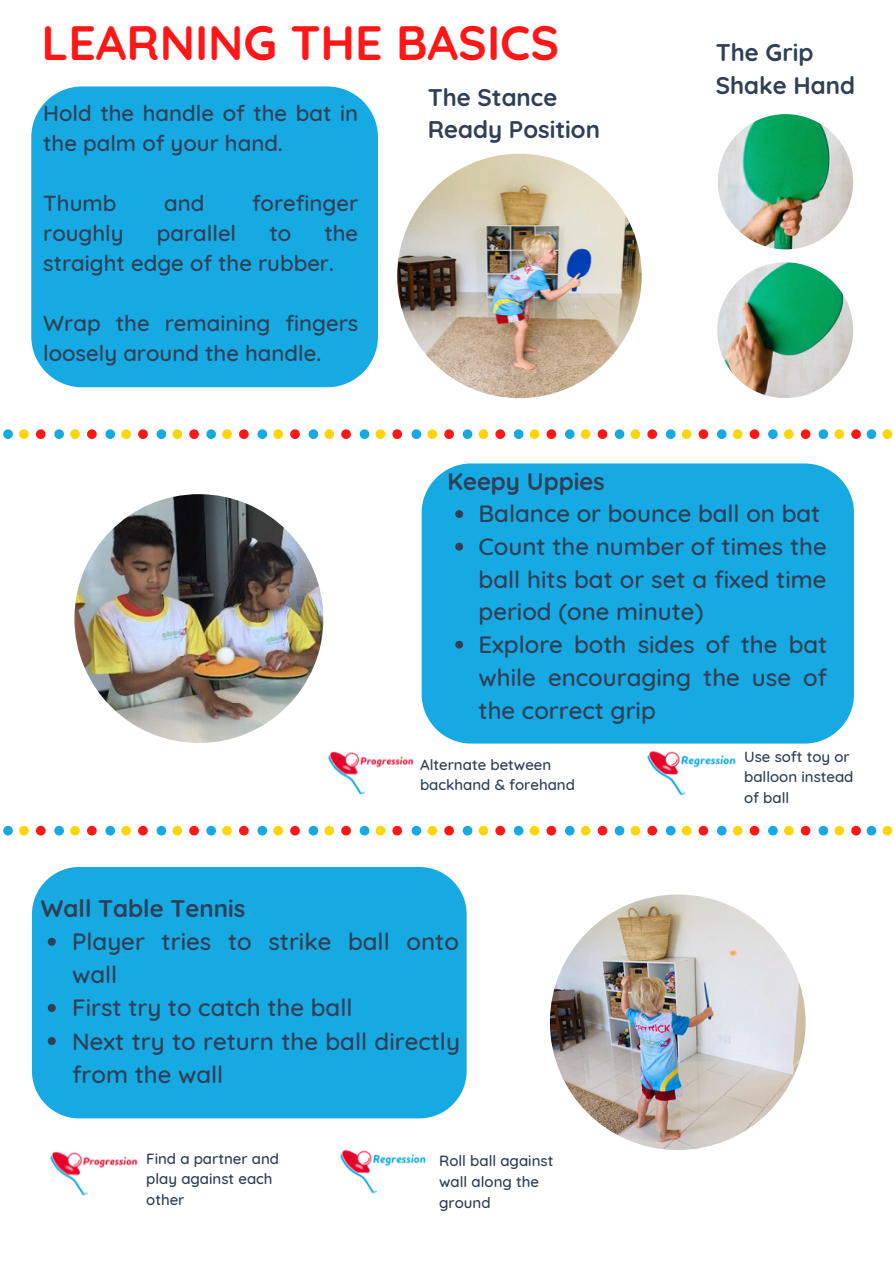
<style>
.page{position:relative;width:894px;height:1264px;background:#fff}
.page>*{position:absolute;margin:0;border:0;box-sizing:border-box;transform-origin:0 0}
.t1{font:700 48px "Quicksand";color:#ff1616}
.t2{font:500 24px/32.7px "Quicksand";color:#2f3f55}
.t3{font:700 24px/33.3px "Quicksand";color:#2f3f55}
.t4{font:500 22.2px/30px "Quicksand";color:#2f3f55}
.t5{font:500 15px/20.5px "Quicksand";color:#2f3f55}
</style>
<div class="page">
<div style="left:421px;top:463px;width:432px;height:280px;background:#16a9e2;border-radius:49px"></div>
<img style="left:74px;top:494px;width:249px;height:249px;border-radius:50%">
<div style="left:32px;top:867px;width:434px;height:251px;background:#16a9e2;border-radius:47px"></div>
<svg style="left:48px;top:937px;width:8px;height:8px"></svg>
<svg style="left:48px;top:1004px;width:8px;height:7px"></svg>
<svg style="left:48px;top:1037px;width:8px;height:8px"></svg>
<img style="left:549px;top:894px;width:256px;height:256px;border-radius:50%">
<img style="left:717px;top:114px;width:135px;height:135px;border-radius:50%">
<img style="left:717px;top:262px;width:135px;height:136px;border-radius:50%">
<img style="left:397px;top:154px;width:244px;height:244px;border-radius:50%">
<div style="left:31px;top:86px;width:347px;height:301px;background:#16a9e2;border-radius:51px"></div>
<svg style="left:3px;top:429px;width:10px;height:10px"></svg>
<svg style="left:455px;top:510px;width:8px;height:8px"></svg>
<svg style="left:455px;top:543px;width:8px;height:7px"></svg>
<svg style="left:455px;top:640px;width:8px;height:8px"></svg>
<svg style="left:19px;top:429px;width:10px;height:10px"></svg>
<svg style="left:36px;top:429px;width:10px;height:10px"></svg>
<svg style="left:54px;top:429px;width:10px;height:10px"></svg>
<svg style="left:70px;top:429px;width:10px;height:10px"></svg>
<svg style="left:87px;top:429px;width:10px;height:10px"></svg>
<svg style="left:105px;top:429px;width:10px;height:10px"></svg>
<svg style="left:121px;top:429px;width:10px;height:10px"></svg>
<svg style="left:138px;top:429px;width:10px;height:10px"></svg>
<svg style="left:156px;top:429px;width:10px;height:10px"></svg>
<svg style="left:172px;top:429px;width:10px;height:10px"></svg>
<svg style="left:189px;top:429px;width:10px;height:10px"></svg>
<svg style="left:206px;top:429px;width:10px;height:10px"></svg>
<svg style="left:222px;top:429px;width:10px;height:10px"></svg>
<svg style="left:239px;top:429px;width:9px;height:10px"></svg>
<svg style="left:257px;top:429px;width:10px;height:10px"></svg>
<svg style="left:273px;top:429px;width:10px;height:10px"></svg>
<svg style="left:290px;top:429px;width:10px;height:10px"></svg>
<svg style="left:308px;top:429px;width:10px;height:10px"></svg>
<svg style="left:324px;top:429px;width:10px;height:10px"></svg>
<svg style="left:341px;top:429px;width:10px;height:10px"></svg>
<svg style="left:359px;top:429px;width:10px;height:10px"></svg>
<svg style="left:375px;top:429px;width:10px;height:10px"></svg>
<svg style="left:392px;top:429px;width:10px;height:10px"></svg>
<svg style="left:411px;top:429px;width:10px;height:10px"></svg>
<svg style="left:427px;top:429px;width:10px;height:10px"></svg>
<svg style="left:444px;top:429px;width:10px;height:10px"></svg>
<svg style="left:462px;top:429px;width:10px;height:10px"></svg>
<svg style="left:478px;top:429px;width:10px;height:10px"></svg>
<svg style="left:495px;top:429px;width:10px;height:10px"></svg>
<svg style="left:513px;top:429px;width:10px;height:10px"></svg>
<svg style="left:529px;top:429px;width:10px;height:10px"></svg>
<svg style="left:546px;top:429px;width:10px;height:10px"></svg>
<svg style="left:565px;top:429px;width:9px;height:10px"></svg>
<svg style="left:580px;top:429px;width:10px;height:10px"></svg>
<svg style="left:597px;top:429px;width:10px;height:10px"></svg>
<svg style="left:614px;top:429px;width:10px;height:10px"></svg>
<svg style="left:630px;top:429px;width:10px;height:10px"></svg>
<svg style="left:647px;top:429px;width:10px;height:10px"></svg>
<svg style="left:665px;top:429px;width:10px;height:10px"></svg>
<svg style="left:681px;top:429px;width:10px;height:10px"></svg>
<svg style="left:698px;top:429px;width:10px;height:10px"></svg>
<svg style="left:717px;top:429px;width:9px;height:10px"></svg>
<svg style="left:732px;top:429px;width:10px;height:10px"></svg>
<svg style="left:749px;top:429px;width:10px;height:10px"></svg>
<svg style="left:768px;top:429px;width:9px;height:10px"></svg>
<svg style="left:784px;top:429px;width:9px;height:10px"></svg>
<svg style="left:800px;top:429px;width:10px;height:10px"></svg>
<svg style="left:818px;top:429px;width:10px;height:10px"></svg>
<svg style="left:834px;top:429px;width:9px;height:10px"></svg>
<svg style="left:851px;top:429px;width:9px;height:10px"></svg>
<svg style="left:866px;top:429px;width:10px;height:10px"></svg>
<svg style="left:882px;top:429px;width:9px;height:10px"></svg>
<svg style="left:3px;top:825px;width:10px;height:10px"></svg>
<svg style="left:19px;top:825px;width:10px;height:10px"></svg>
<svg style="left:36px;top:825px;width:10px;height:10px"></svg>
<svg style="left:54px;top:825px;width:10px;height:10px"></svg>
<svg style="left:70px;top:825px;width:10px;height:10px"></svg>
<svg style="left:87px;top:825px;width:10px;height:10px"></svg>
<svg style="left:105px;top:825px;width:10px;height:10px"></svg>
<svg style="left:121px;top:825px;width:10px;height:10px"></svg>
<svg style="left:138px;top:825px;width:10px;height:10px"></svg>
<svg style="left:156px;top:825px;width:10px;height:10px"></svg>
<svg style="left:172px;top:825px;width:10px;height:10px"></svg>
<svg style="left:189px;top:825px;width:10px;height:10px"></svg>
<svg style="left:206px;top:825px;width:10px;height:10px"></svg>
<svg style="left:222px;top:825px;width:10px;height:10px"></svg>
<svg style="left:239px;top:825px;width:9px;height:10px"></svg>
<svg style="left:257px;top:825px;width:10px;height:10px"></svg>
<svg style="left:273px;top:825px;width:10px;height:10px"></svg>
<svg style="left:290px;top:825px;width:10px;height:10px"></svg>
<svg style="left:308px;top:825px;width:10px;height:10px"></svg>
<svg style="left:324px;top:825px;width:10px;height:10px"></svg>
<svg style="left:341px;top:825px;width:10px;height:10px"></svg>
<svg style="left:359px;top:825px;width:10px;height:10px"></svg>
<svg style="left:375px;top:825px;width:10px;height:10px"></svg>
<svg style="left:392px;top:825px;width:10px;height:10px"></svg>
<svg style="left:411px;top:825px;width:10px;height:10px"></svg>
<svg style="left:427px;top:825px;width:10px;height:10px"></svg>
<svg style="left:444px;top:825px;width:10px;height:10px"></svg>
<svg style="left:462px;top:825px;width:10px;height:10px"></svg>
<svg style="left:478px;top:825px;width:10px;height:10px"></svg>
<svg style="left:495px;top:825px;width:10px;height:10px"></svg>
<svg style="left:513px;top:825px;width:10px;height:10px"></svg>
<svg style="left:529px;top:825px;width:10px;height:10px"></svg>
<svg style="left:546px;top:825px;width:10px;height:10px"></svg>
<svg style="left:565px;top:825px;width:9px;height:10px"></svg>
<svg style="left:580px;top:825px;width:10px;height:10px"></svg>
<svg style="left:597px;top:825px;width:10px;height:10px"></svg>
<svg style="left:614px;top:825px;width:10px;height:10px"></svg>
<svg style="left:630px;top:825px;width:10px;height:10px"></svg>
<svg style="left:647px;top:825px;width:10px;height:10px"></svg>
<svg style="left:665px;top:825px;width:10px;height:10px"></svg>
<svg style="left:681px;top:825px;width:10px;height:10px"></svg>
<svg style="left:698px;top:825px;width:10px;height:10px"></svg>
<svg style="left:717px;top:825px;width:9px;height:10px"></svg>
<svg style="left:732px;top:825px;width:10px;height:10px"></svg>
<svg style="left:749px;top:825px;width:10px;height:10px"></svg>
<svg style="left:768px;top:825px;width:9px;height:10px"></svg>
<svg style="left:784px;top:825px;width:9px;height:10px"></svg>
<svg style="left:800px;top:825px;width:10px;height:10px"></svg>
<svg style="left:818px;top:825px;width:10px;height:10px"></svg>
<svg style="left:834px;top:825px;width:9px;height:10px"></svg>
<svg style="left:851px;top:825px;width:9px;height:10px"></svg>
<svg style="left:866px;top:825px;width:10px;height:10px"></svg>
<svg style="left:882px;top:825px;width:9px;height:10px"></svg>
<img style="left:328px;top:751px;width:86px;height:44px">
<img style="left:647px;top:750px;width:89px;height:46px">
<img style="left:50px;top:1151px;width:88px;height:45px">
<img style="left:340px;top:1149px;width:86px;height:45px">
<h1 class="t1" style="left:41px;top:12px;width:519px">LEARNING THE BASICS</h1>
<p class="t4" style="left:43px;top:97px;width:316px">Hold the handle of the bat in the palm of your hand.</p>
<p class="t4" style="left:43px;top:187px;width:75px">Thumb</p>
<p class="t4" style="left:164px;top:187px;width:42px">and</p>
<p class="t4" style="left:252px;top:187px;width:108px">forefinger</p>
<p class="t4" style="left:43px;top:217px;width:82px">roughly</p>
<p class="t4" style="left:157px;top:217px;width:81px">parallel</p>
<p class="t4" style="left:269px;top:217px;width:23px">to</p>
<p class="t4" style="left:43px;top:217px;width:316px;text-indent:281px">the straight edge of the rubber.</p>
<p class="t4" style="left:43px;top:307px;width:317px">Wrap the remaining fingers loosely around the handle.</p>
<p class="t3" style="left:427px;top:80px;width:174px;line-height:32.7px">The Stance<br>Ready Position</p>
<p class="t3" style="left:447px;top:464px;width:159px">Keepy Uppies</p>
<p class="t3" style="left:715px;top:35px;width:141px">The Grip<br>Shake Hand</p>
<p class="t2" style="left:478px;top:497px;width:350px">Balance or bounce ball on bat<br>Count the number of times the ball hits bat or set a fixed time period (one minute)<br>Explore both sides of the bat while encouraging the use of the correct grip</p>
<p class="t3" style="left:41px;top:891px;width:206px">Wall Table Tennis</p>
<p class="t5" style="left:420px;top:753px;width:156px">Alternate between backhand &amp; forehand</p>
<p class="t2" style="left:72px;top:924px;width:389px;line-height:33.2px">Player tries to strike ball onto wall<br>First try to catch the ball<br>Next try to return the ball directly from the wall</p>
<p class="t5" style="left:146px;top:1148px;width:134px">Find a partner and play against each other</p>
<p class="t5" style="left:439px;top:1150px;width:116px">Roll ball against wall along the ground</p>
<p class="t5" style="left:744px;top:746px;width:111px">Use soft toy or balloon instead of ball</p>
</div>
